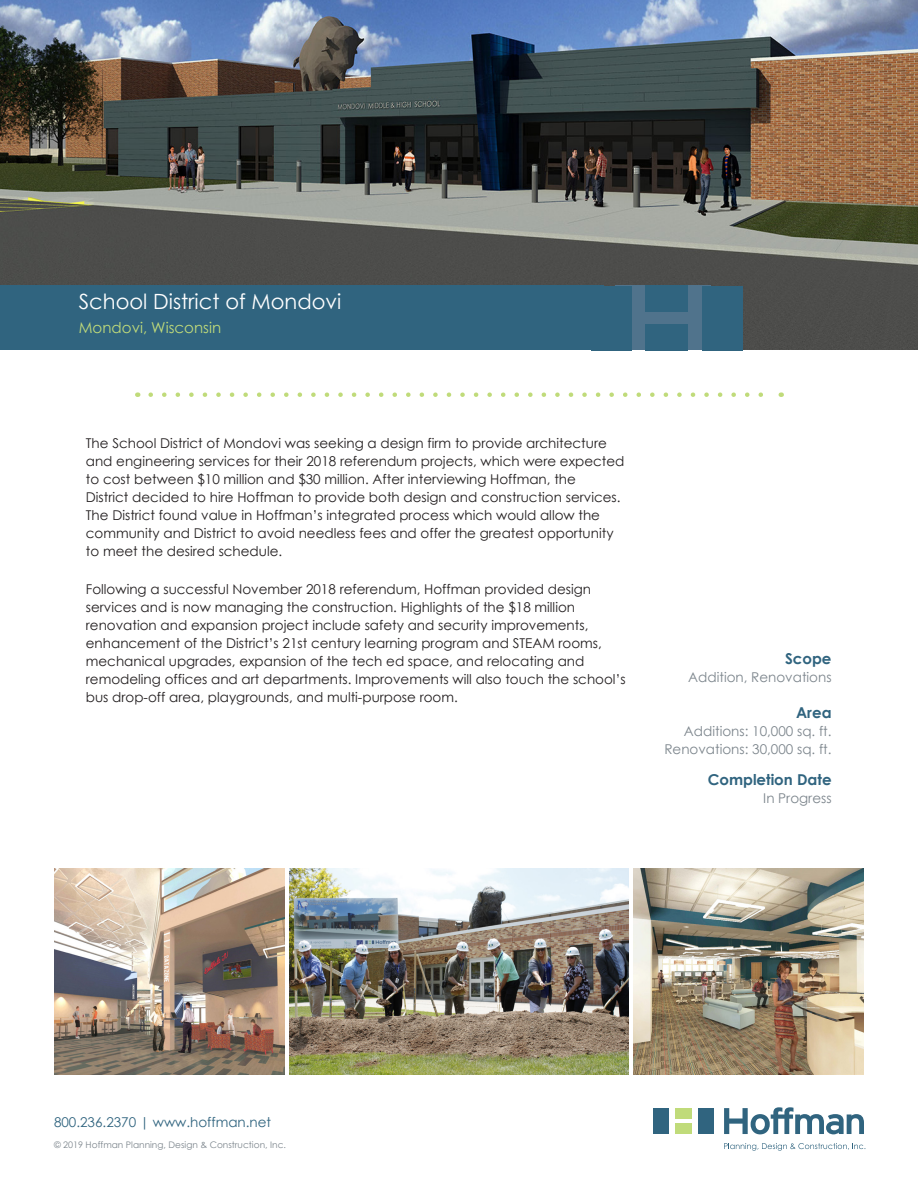
<style>
.page{position:relative;width:918px;height:1188px;background:#fff}
.page>*{position:absolute;margin:0;border:0;box-sizing:border-box;transform-origin:0 0}
.Project_Title_Locati{font:21px "Century Gothic";color:#fff}
.Scope_Area_Comp_Date{font:700 15px "Century Gothic";color:#30647f}
.Project_Title_Locati-2{font:15px "Century Gothic";color:#c0db7a}
.paragraph{font:13.5px/18px "Century Gothic";color:#231f20}
.Scope_Area_Comp_Date-2{font:13.5px "Century Gothic";color:#7c858c}
.t1{font:13.5px "Century Gothic";color:#30647f}
.t2{font:9px "Century Gothic";color:#7c858c}
</style>
<div class="page">
<svg style="left:724px;top:1107px;width:140px;height:27px"></svg>
<div style="left:675px;top:1108px;width:17px;height:11px;background:#c0db7a"></div>
<div style="left:654px;top:1108px;width:15px;height:26px;background:#30647f"></div>
<div style="left:698px;top:1108px;width:16px;height:26px;background:#30647f"></div>
<div style="left:675px;top:1124px;width:17px;height:10px;background:#c0db7a"></div>
<svg style="left:724px;top:1143px;width:141px;height:8px"></svg>
<img style="left:0;top:0;width:918px;height:349px">
<div style="left:616px;top:286px;width:95px;height:64px;background:#50738c"></div>
<div style="left:0;top:286px;width:603px;height:64px;background:#30647f"></div>
<div style="left:646px;top:286px;width:42px;height:26px;background:#30647f"></div>
<div style="left:591px;top:286px;width:40px;height:64px;background:#30647f"></div>
<div style="left:646px;top:324px;width:42px;height:26px;background:#30647f"></div>
<div style="left:702px;top:286px;width:40px;height:64px;background:#30647f"></div>
<img style="left:54px;top:868px;width:231px;height:206px">
<img style="left:289px;top:868px;width:340px;height:206px">
<img style="left:633px;top:868px;width:231px;height:206px">
<svg style="left:151px;top:392px;width:612px;height:5px"></svg>
<p class="Project_Title_Locati" style="left:79px;top:287px;width:264px">School District of Mondovi</p>
<p class="Project_Title_Locati-2" style="left:79px;top:317px;width:144px">Mondovi, Wisconsin</p>
<p class="paragraph" style="left:86px;top:433px;width:540px">The School District of Mondovi was seeking a design firm to provide architecture and engineering services for their 2018 referendum projects, which were expected to cost between $10 million and $30 million. After interviewing Hoffman, the<br>District decided to hire Hoffman to provide both design and construction services.<br>The District found value in Hoffman’s integrated process which would allow the community and District to avoid needless fees and offer the greatest opportunity to meet the desired schedule.</p>
<p class="paragraph" style="left:86px;top:580px;width:541px">Following a successful November 2018 referendum, Hoffman provided design services and is now managing the construction. Highlights of the $18 million renovation and expansion project include safety and security improvements, enhancement of the District’s 21st century learning program and STEAM rooms, mechanical upgrades, expansion of the tech ed space, and relocating and remodeling offices and art departments. Improvements will also touch the school’s bus drop-off area, playgrounds, and multi-purpose room.</p>
<p class="Scope_Area_Comp_Date" style="left:785px;top:647px;width:48px">Scope</p>
<p class="Scope_Area_Comp_Date-2" style="left:688px;top:667px;width:145px">Addition, Renovations</p>
<p class="Scope_Area_Comp_Date" style="left:796px;top:701px;width:37px">Area</p>
<p class="Scope_Area_Comp_Date-2" style="left:684px;top:721px;width:149px">Additions: 10,000 sq. ft.</p>
<p class="Scope_Area_Comp_Date-2" style="left:664px;top:739px;width:169px">Renovations: 30,000 sq. ft.</p>
<p class="Scope_Area_Comp_Date" style="left:708px;top:768px;width:125px">Completion Date</p>
<p class="Scope_Area_Comp_Date-2" style="left:763px;top:789px;width:70px">In Progress</p>
<p class="t1" style="left:54px;top:1113px;width:219px">800.236.2370 | www.hoffman.net</p>
<p class="t2" style="left:54px;top:1139px;width:234px">© 2019 Hoffman Planning, Design &amp; Construction, Inc.</p>
</div>
